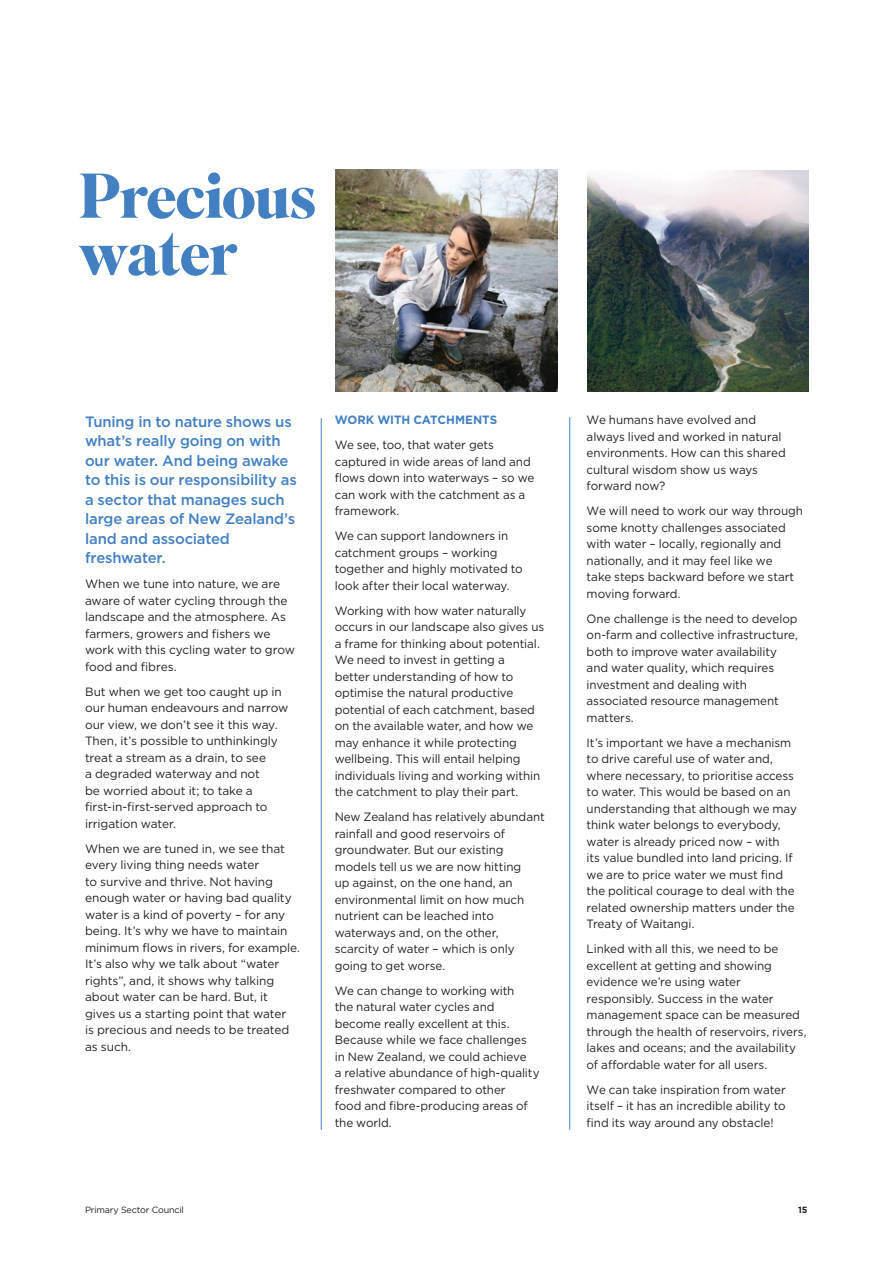
<style>
.page{position:relative;width:893px;height:1263px;background:#fff}
.page>*{position:absolute;margin:0;border:0;box-sizing:border-box;transform-origin:0 0}
._1__Main_Headers{font:700 63px/57px "Superior Title";letter-spacing:-.025em;color:#4280c2}
._2__Intro_Text__new{font:500 15px/19.5px "Gotham";letter-spacing:-.01em;color:#4280c2}
._5__Body_Text_____ne{font:12px/16.5px "Gotham";letter-spacing:-.005em;color:#231f20}
._4__Para_Headers{font:700 12px "Gotham";letter-spacing:-.005em;color:#4280c2}
.t1{font:9px "Gotham";letter-spacing:-.02em;color:#231f20}
.t2{font:700 9px "Gotham";color:#231f20}
</style>
<div class="page">
<hr style="left:321px;top:418px;width:1px;height:712px;background:#4280c2">
<hr style="left:569px;top:417px;width:1px;height:713px;background:#4280c2">
<img style="left:587px;top:170px;width:221px;height:222px">
<img style="left:336px;top:169px;width:222px;height:222px">
<p class="_1__Main_Headers" style="left:79px;top:170px;width:239px">Precious water</p>
<p class="_2__Intro_Text__new" style="left:85px;top:411px;width:213px">Tuning in to nature shows us what’s really going on with our water. And being awake to this is our responsibility as a sector that manages such large areas of New Zealand’s land and associated freshwater.</p>
<p class="_5__Body_Text_____ne" style="left:85px;top:575px;width:211px">When we tune into nature, we are aware of water cycling through the landscape and the atmosphere. As farmers, growers and fishers we work with this cycling water to grow food and fibres.</p>
<p class="_5__Body_Text_____ne" style="left:85px;top:683px;width:205px">But when we get too caught up in our human endeavours and narrow our view, we don’t see it this way.<br>Then, it’s possible to unthinkingly treat a stream as a drain, to see<br>a degraded waterway and not<br>be worried about it; to take a first-in-first-served approach to irrigation water.</p>
<p class="_5__Body_Text_____ne" style="left:85px;top:840px;width:217px">When we are tuned in, we see that every living thing needs water<br>to survive and thrive. Not having enough water or having bad quality water is a kind of poverty – for any being. It’s why we have to maintain minimum flows in rivers, for example.<br>It’s also why we talk about “water rights”, and, it shows why talking about water can be hard. But, it gives us a starting point that water<br>is precious and needs to be treated as such.</p>
<p class="_4__Para_Headers" style="left:335px;top:412px;width:164px">WORK WITH CATCHMENTS</p>
<p class="_5__Body_Text_____ne" style="left:335px;top:436px;width:201px">We see, too, that water gets captured in wide areas of land and flows down into waterways – so we can work with the catchment as a framework.</p>
<p class="_5__Body_Text_____ne" style="left:335px;top:527px;width:190px">We can support landowners in catchment groups – working together and highly motivated to look after their local waterway.</p>
<p class="_5__Body_Text_____ne" style="left:335px;top:602px;width:211px">Working with how water naturally occurs in our landscape also gives us a frame for thinking about potential.<br>We need to invest in getting a<br>better understanding of how to optimise the natural productive potential of each catchment, based on the available water, and how we may enhance it while protecting wellbeing. This will entail helping individuals living and working within the catchment to play their part.</p>
<p class="_5__Body_Text_____ne" style="left:335px;top:808px;width:212px">New Zealand has relatively abundant rainfall and good reservoirs of groundwater. But our existing models tell us we are now hitting<br>up against, on the one hand, an environmental limit on how much nutrient can be leached into waterways and, on the other, scarcity of water – which is only going to get worse.</p>
<p class="_5__Body_Text_____ne" style="left:335px;top:982px;width:206px">We can change to working with<br>the natural water cycles and become really excellent at this.<br>Because while we face challenges in New Zealand, we could achieve<br>a relative abundance of high-quality freshwater compared to other<br>food and fibre-producing areas of the world.</p>
<p class="_5__Body_Text_____ne" style="left:587px;top:411px;width:201px">We humans have evolved and always lived and worked in natural environments. How can this shared cultural wisdom show us ways forward now?</p>
<p class="_5__Body_Text_____ne" style="left:587px;top:502px;width:218px">We will need to work our way through some knotty challenges associated with water – locally, regionally and nationally, and it may feel like we<br>take steps backward before we start moving forward.</p>
<p class="_5__Body_Text_____ne" style="left:587px;top:610px;width:213px">One challenge is the need to develop on-farm and collective infrastructure, both to improve water availability and water quality, which requires investment and dealing with associated resource management matters.</p>
<p class="_5__Body_Text_____ne" style="left:587px;top:734px;width:212px">It’s important we have a mechanism to drive careful use of water and, where necessary, to prioritise access to water. This would be based on an understanding that although we may think water belongs to everybody, water is already priced now – with<br>its value bundled into land pricing. If we are to price water we must find the political courage to deal with the related ownership matters under the Treaty of Waitangi.</p>
<p class="_5__Body_Text_____ne" style="left:587px;top:940px;width:222px">Linked with all this, we need to be excellent at getting and showing evidence we’re using water responsibly. Success in the water management space can be measured through the health of reservoirs, rivers, lakes and oceans; and the availability of affordable water for all users.</p>
<p class="_5__Body_Text_____ne" style="left:587px;top:1081px;width:201px;text-align:justify">We can take inspiration from water itself – it has an incredible ability to find its way around any obstacle!</p>
<p class="t1" style="left:85px;top:1204px;width:100px">Primary Sector Council</p>
<p class="t2" style="left:798px;top:1204px;width:11px">15</p>
</div>
